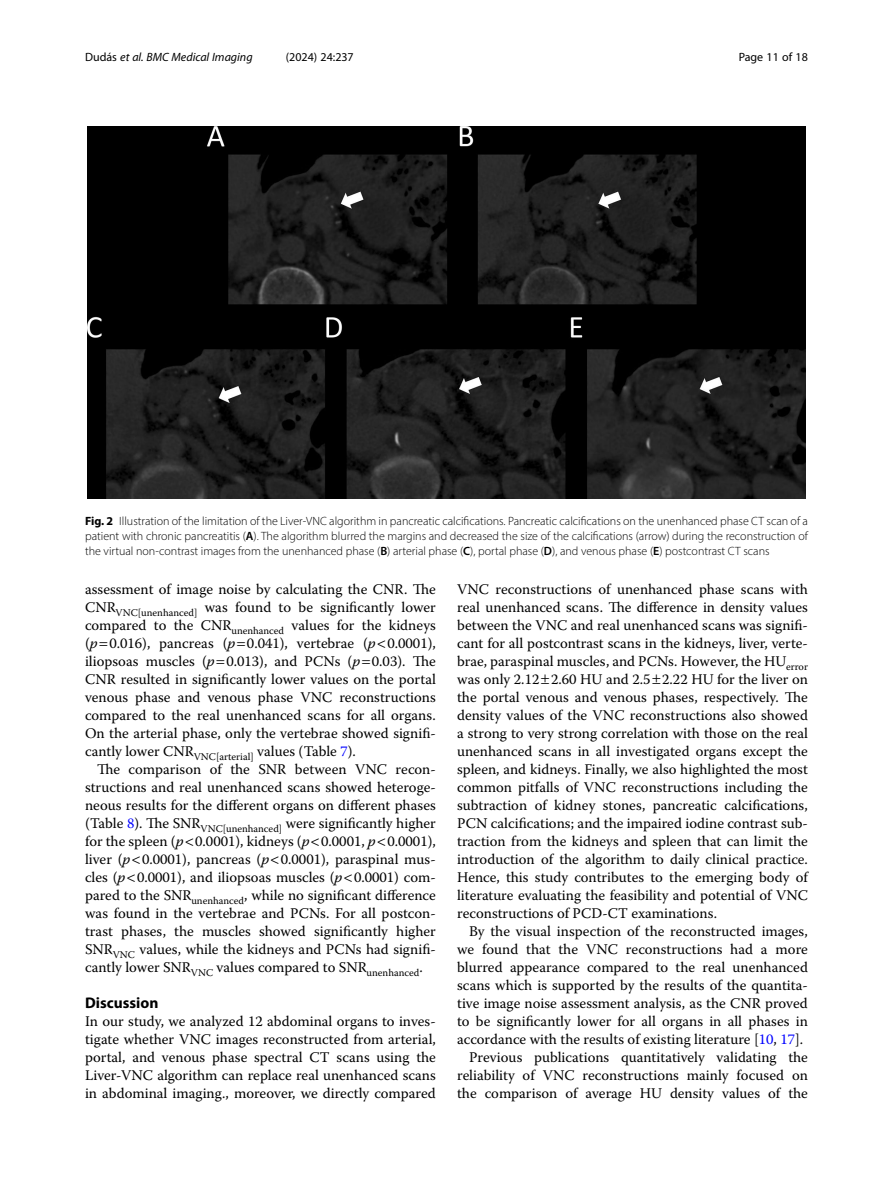
<style>
.page{position:relative;width:893px;height:1191px;background:#fff}
.page>*{position:absolute;margin:0;border:0;box-sizing:border-box;transform-origin:0 0}
.Head_1{font:700 15.45px "Myriad Pro";color:#000}
.Body_Text{font:14.7px/18px "Warnock Pro";color:#000;text-align:justify}
.Body_Text_Indent{font:14.7px/18px "Warnock Pro";color:#000;text-align:justify}
.Figure_Caption{font:300 12px/15px "Myriad Pro";color:#000;text-align:justify}
.t1{font:italic 12px "Myriad Pro";color:#000}
.t2{font:12px "Myriad Pro";color:#000}
.s1{font-style:normal}
.s2{font-weight:700}
.s3{font-weight:600}
.s4{font-style:italic}
.s5{color:#00f}
</style>
<div class="page">
<img style="left:87px;top:126px;width:719px;height:372px">
<p class="t1" style="left:85px;top:50px;width:169px"><span class="s1">Dudás</span> et al. BMC Medical Imaging</p>
<p class="t2" style="left:286px;top:50px;width:70px">(2024) 24:237</p>
<p class="t2" style="left:739px;top:50px;width:71px">Page 11 of 18</p>
<p class="Figure_Caption" style="left:85px;top:514px;width:724px"><span class="s2">Fig. 2</span> Illustration of the limitation of the Liver-VNC algorithm in pancreatic calcifications. Pancreatic calcifications on the unenhanced phase CT scan of a patient with chronic pancreatitis (<span class="s3">A</span>). The algorithm blurred the margins and decreased the size of the calcifications (arrow) during the reconstruction of the virtual non-contrast images from the unenhanced phase (<span class="s3">B</span>) arterial phase (<span class="s3">C</span>), portal phase (<span class="s3">D</span>), and venous phase (<span class="s3">E</span>) postcontrast CT scans</p>
<p class="Body_Text" style="left:85px;top:580px;width:352px">assessment of image noise by calculating the CNR. The CNR<sub>VNC[unenhanced]</sub> was found to be significantly lower compared to the CNR<sub>unenhanced</sub> values for the kidneys (<span class="s4">p</span> 0.016), pancreas (<span class="s4">p</span> 0.041), vertebrae (<span class="s4">p</span> 0.0001), iliopsoas muscles (<span class="s4">p</span> 0.013), and PCNs (<span class="s4">p</span> 0.03). The CNR resulted in significantly lower values on the portal venous phase and venous phase VNC reconstructions compared to the real unenhanced scans for all organs.<br>On the arterial phase, only the vertebrae showed signifi&shy;cantly lower CNR<sub>VNC[arterial]</sub> values (Table <span class="s5">7</span>).</p>
<p class="Body_Text_Indent" style="left:85px;top:760px;width:352px;text-indent:12px">The comparison of the SNR between VNC recon&shy;structions and real unenhanced scans showed heteroge&shy;neous results for the different organs on different phases (Table <span class="s5">8</span>). The SNR<sub>VNC[unenhanced]</sub> were significantly higher for the spleen (<span class="s4">p</span> 0.0001), kidneys (<span class="s4">p</span> 0.0001, <span class="s4">p</span> 0.0001), liver (<span class="s4">p</span> 0.0001), pancreas (<span class="s4">p</span> 0.0001), paraspinal mus&shy;cles (<span class="s4">p</span> 0.0001), and iliopsoas muscles (<span class="s4">p</span> 0.0001) com&shy;pared to the SNR<sub>unenhanced</sub>, while no significant difference was found in the vertebrae and PCNs. For all postcon&shy;trast phases, the muscles showed significantly higher SNR<sub>VNC</sub> values, while the kidneys and PCNs had signifi&shy;cantly lower SNR<sub>VNC</sub> values compared to SNR<sub>unenhanced</sub>.</p>
<p class="Head_1" style="left:85px;top:993px;width:75px">Discussion</p>
<p class="Body_Text" style="left:85px;top:1012px;width:352px">In our study, we analyzed 12 abdominal organs to inves&shy;tigate whether VNC images reconstructed from arterial, portal, and venous phase spectral CT scans using the Liver-VNC algorithm can replace real unenhanced scans in abdominal imaging., moreover, we directly compared</p>
<p class="Body_Text" style="left:457px;top:580px;width:352px">VNC reconstructions of unenhanced phase scans with real unenhanced scans. The difference in density values between the VNC and real unenhanced scans was signifi&shy;cant for all postcontrast scans in the kidneys, liver, verte&shy;brae, paraspinal muscles, and PCNs. However, the HU<sub>error </sub>was only 2.12 2.60 HU and 2.5 2.22 HU for the liver on the portal venous and venous phases, respectively. The density values of the VNC reconstructions also showed a strong to very strong correlation with those on the real unenhanced scans in all investigated organs except the spleen, and kidneys. Finally, we also highlighted the most common pitfalls of VNC reconstructions including the subtraction of kidney stones, pancreatic calcifications, PCN calcifications; and the impaired iodine contrast sub&shy;traction from the kidneys and spleen that can limit the introduction of the algorithm to daily clinical practice.<br>Hence, this study contributes to the emerging body of literature evaluating the feasibility and potential of VNC reconstructions of PCD-CT examinations.</p>
<p class="Body_Text_Indent" style="left:457px;top:922px;width:352px;text-indent:12px">By the visual inspection of the reconstructed images, we found that the VNC reconstructions had a more blurred appearance compared to the real unenhanced scans which is supported by the results of the quantita&shy;tive image noise assessment analysis, as the CNR proved to be significantly lower for all organs in all phases in accordance with the results of existing literature [<span class="s5">10</span>, <span class="s5">17</span>].</p>
<p class="Body_Text_Indent" style="left:457px;top:1048px;width:352px;text-indent:12px">Previous publications quantitatively validating the reliability of VNC reconstructions mainly focused on the comparison of average HU density values of the</p>
</div>
